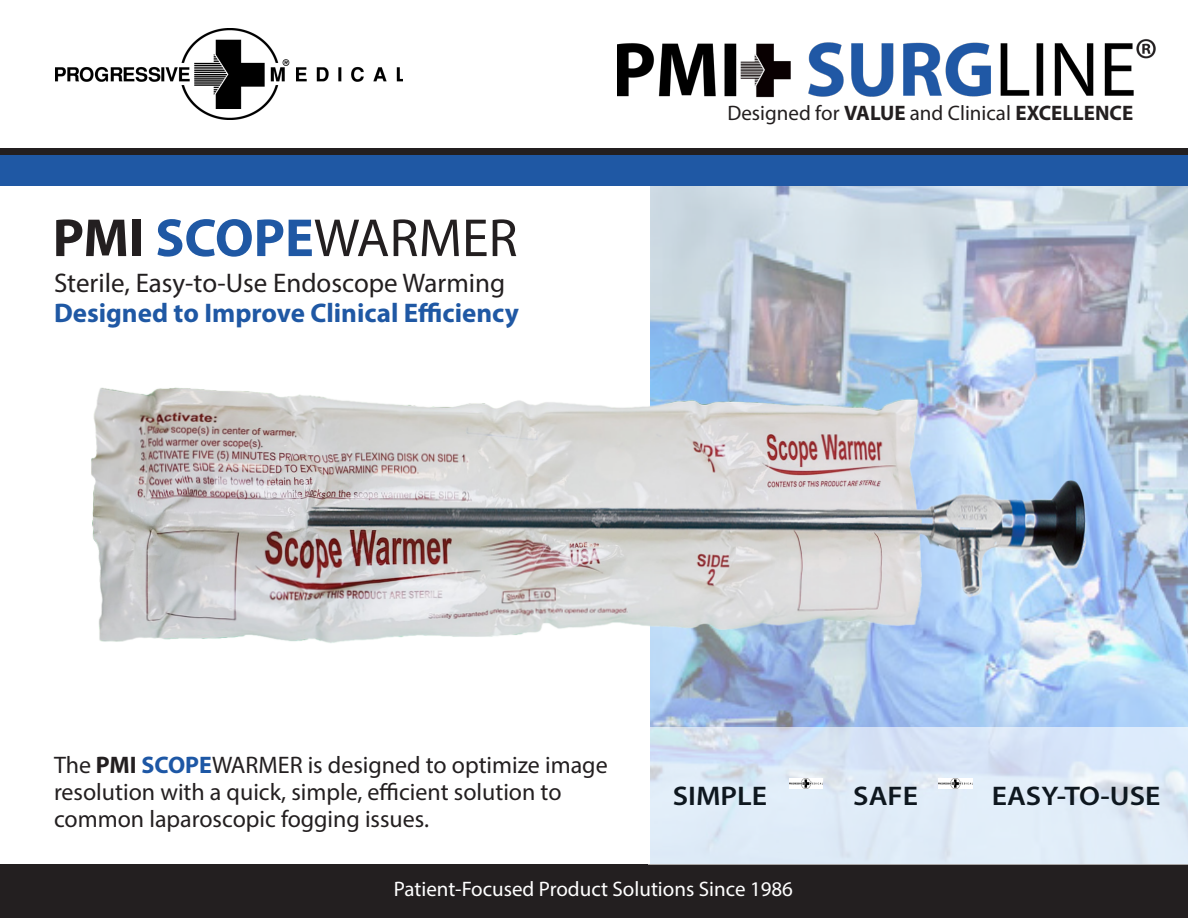
<style>
.page{position:relative;width:1188px;height:918px;background:#fff}
.page>*{position:absolute;margin:0;border:0;box-sizing:border-box;transform-origin:0 0}
.t1{font:54px "Myriad Pro";color:#231f20}
.t2{font:27px/30px "Myriad Pro";color:#231f20}
.t3{font:600 27px "Myriad Pro";color:#0e171f;scale:1.1 1}
.t4{font:24px/27px "Myriad Pro";color:#231f20}
.t5{font:21px "Myriad Pro";color:#fff}
.t6{font:21px "Myriad Pro";color:#231f20}
.s1{font-weight:700}
.s2{font-weight:700;color:#1f58a4}
.s3{font-weight:700;color:#1d57a5}
</style>
<div class="page">
<img style="left:650px;top:186px;width:538px;height:541px">
<div style="left:0;top:154px;width:1188px;height:32px;background:#1f58a4"></div>
<img style="left:55px;top:29px;width:348px;height:91px">
<div style="left:0;top:148px;width:1188px;height:6px;background:#231f20"></div>
<div style="left:0;top:864px;width:1188px;height:54px;background:#231f20"></div>
<svg style="left:648px;top:727px;width:540px;height:138px;background:#dce8f5"></svg>
<img style="left:789px;top:778px;width:34px;height:10px">
<img style="left:939px;top:779px;width:34px;height:9px">
<img style="left:617px;top:39px;width:539px;height:59px">
<img style="left:91px;top:356px;width:1069px;height:338px">
<p class="t1" style="left:53px;top:205px;width:466px"><span class="s1">PMI</span> <span class="s2">SCOPE</span>WARMER</p>
<p class="t2" style="left:54px;top:267px;width:466px">Sterile, Easy-to-Use Endoscope Warming<br><span class="s2">Designed to Improve Clinical Efficiency</span></p>
<p class="t6" style="left:727px;top:100px;width:407px">Designed for <span class="s1">VALUE</span> and Clinical <span class="s1">EXCELLENCE</span></p>
<p class="t4" style="left:54px;top:751px;width:555px">The <span class="s1">PMI</span> <span class="s3">SCOPE</span>WARMER is designed to optimize image resolution with a quick, simple, efficient solution to common laparoscopic fogging issues.</p>
<p class="t3" style="left:673px;top:779px;width:87px">SIMPLE</p>
<p class="t3" style="left:853px;top:779px;width:60px">SAFE</p>
<p class="t3" style="left:992px;top:779px;width:155px">EASY-TO-USE</p>
<p class="t5" style="left:394px;top:876px;width:401px">Patient-Focused Product Solutions Since 1986</p>
</div>
